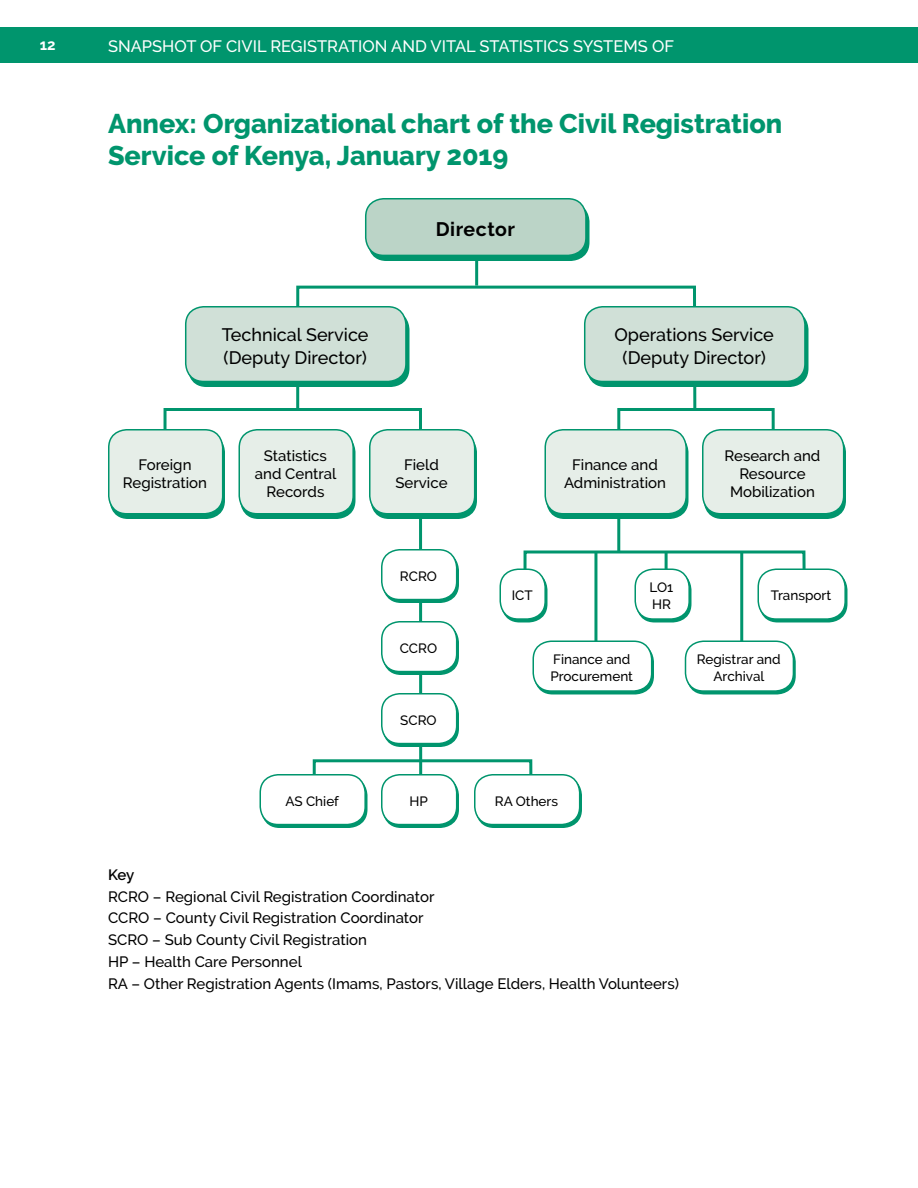
<style>
.page{position:relative;width:918px;height:1188px;background:#fff}
.page>*{position:absolute;margin:0;border:0;box-sizing:border-box;transform-origin:0 0}
.t1{font:800 27px/31.5px "Raleway";color:#00956d}
.t2{font:700 19.5px "Raleway";letter-spacing:.03em;color:#000}
.t3{font:500 18px/22.5px "Raleway";color:#000}
.t4{font:500 16.5px "Raleway";color:#fff}
.P_org_chart{font:500 15px "Raleway";color:#000}
.Org_chart_medium{font:500 15px/18px "Raleway";color:#000;text-align:center}
.P_org_chart-2{font:600 15px "Raleway";color:#000}
.t5{font:700 15px "Raleway";color:#fff}
.P_org_chart_smaller{font:500 13.5px/16.5px "Raleway";color:#000}
</style>
<div class="page">
<div style="left:0;top:27px;width:918px;height:36px;background:#00956d"></div>
<hr style="left:740px;top:553px;width:3px;height:111px;background:#00956d">
<hr style="left:594px;top:553px;width:3px;height:111px;background:#00956d">
<svg style="left:424px;top:759px;width:109px;height:53px"></svg>
<svg style="left:523px;top:408px;width:283px;height:181px"></svg>
<svg style="left:163px;top:408px;width:261px;height:404px"></svg>
<svg style="left:295px;top:284px;width:403px;height:129px"></svg>
<div style="left:189px;top:312px;width:220px;height:74px;background:#00956d;border-radius:18px"></div>
<div style="left:188px;top:311px;width:222px;height:76px;border:2px solid #00956d;border-radius:18px"></div>
<div style="left:369px;top:204px;width:220px;height:56px;background:#00956d;border-radius:18px"></div>
<div style="left:368px;top:203px;width:222px;height:58px;border:2px solid #00956d;border-radius:18px"></div>
<div style="left:588px;top:312px;width:220px;height:74px;background:#00956d;border-radius:18px"></div>
<div style="left:587px;top:311px;width:222px;height:76px;border:2px solid #00956d;border-radius:18px"></div>
<div style="left:110px;top:434px;width:114px;height:84px;background:#00956d;border-radius:18px"></div>
<div style="left:110px;top:434px;width:115px;height:85px;border:2px solid #00956d;border-radius:18px"></div>
<div style="left:241px;top:434px;width:114px;height:84px;background:#00956d;border-radius:18px"></div>
<div style="left:240px;top:434px;width:116px;height:85px;border:2px solid #00956d;border-radius:18px"></div>
<div style="left:371px;top:434px;width:105px;height:84px;background:#00956d;border-radius:18px"></div>
<div style="left:371px;top:434px;width:106px;height:85px;border:2px solid #00956d;border-radius:18px"></div>
<div style="left:383px;top:552px;width:76px;height:51px;border:2px solid #00956d;border-radius:18px"></div>
<div style="left:383px;top:624px;width:76px;height:51px;border:2px solid #00956d;border-radius:18px"></div>
<div style="left:383px;top:696px;width:76px;height:51px;border:2px solid #00956d;border-radius:18px"></div>
<div style="left:383px;top:777px;width:76px;height:51px;border:2px solid #00956d;border-radius:18px"></div>
<div style="left:476px;top:777px;width:106px;height:51px;border:2px solid #00956d;border-radius:18px"></div>
<div style="left:261px;top:777px;width:107px;height:51px;border:2px solid #00956d;border-radius:18px"></div>
<div style="left:547px;top:434px;width:141px;height:84px;background:#00956d;border-radius:18px"></div>
<div style="left:546px;top:434px;width:142px;height:85px;border:2px solid #00956d;border-radius:18px"></div>
<div style="left:704px;top:434px;width:141px;height:84px;background:#00956d;border-radius:18px"></div>
<div style="left:704px;top:434px;width:142px;height:85px;border:2px solid #00956d;border-radius:18px"></div>
<hr style="left:475px;top:237px;width:3px;height:49px;background:#00956d">
<div style="left:186px;top:307px;width:220px;height:74px;background:#d0e0d7;border-radius:18px"></div>
<div style="left:185px;top:306px;width:222px;height:76px;border:2px solid #00956d;border-radius:18px"></div>
<div style="left:366px;top:199px;width:220px;height:56px;background:#bbd4c7;border-radius:18px"></div>
<div style="left:365px;top:198px;width:222px;height:58px;border:2px solid #00956d;border-radius:18px"></div>
<div style="left:585px;top:307px;width:220px;height:74px;background:#d0e0d7;border-radius:18px"></div>
<div style="left:584px;top:306px;width:222px;height:76px;border:2px solid #00956d;border-radius:18px"></div>
<div style="left:109px;top:430px;width:114px;height:84px;background:#e6eee8;border-radius:18px"></div>
<div style="left:108px;top:429px;width:115px;height:85px;border:2px solid #00956d;border-radius:18px"></div>
<div style="left:239px;top:430px;width:114px;height:84px;background:#e6eee8;border-radius:18px"></div>
<div style="left:238px;top:429px;width:116px;height:85px;border:2px solid #00956d;border-radius:18px"></div>
<div style="left:370px;top:430px;width:105px;height:84px;background:#e6eee8;border-radius:18px"></div>
<div style="left:369px;top:429px;width:106px;height:85px;border:2px solid #00956d;border-radius:18px"></div>
<div style="left:382px;top:550px;width:75px;height:50px;background:#fff;border-radius:18px"></div>
<div style="left:381px;top:549px;width:76px;height:51px;border:2px solid #00956d;border-radius:18px"></div>
<div style="left:534px;top:643px;width:120px;height:51px;border:2px solid #00956d;border-radius:18px"></div>
<div style="left:533px;top:641px;width:119px;height:50px;background:#fff;border-radius:18px"></div>
<div style="left:532px;top:640px;width:120px;height:52px;border:2px solid #00956d;border-radius:18px"></div>
<div style="left:501px;top:571px;width:46px;height:51px;border:2px solid #00956d;border-radius:18px"></div>
<div style="left:500px;top:569px;width:45px;height:50px;background:#fff;border-radius:18px"></div>
<div style="left:500px;top:568px;width:46px;height:52px;border:2px solid #00956d;border-radius:18px"></div>
<div style="left:686px;top:643px;width:110px;height:51px;border:2px solid #00956d;border-radius:18px"></div>
<div style="left:686px;top:641px;width:107px;height:50px;background:#fff;border-radius:18px"></div>
<div style="left:685px;top:640px;width:109px;height:52px;border:2px solid #00956d;border-radius:18px"></div>
<div style="left:636px;top:571px;width:55px;height:51px;border:2px solid #00956d;border-radius:18px"></div>
<div style="left:635px;top:569px;width:54px;height:50px;background:#fff;border-radius:18px"></div>
<div style="left:634px;top:568px;width:56px;height:52px;border:2px solid #00956d;border-radius:18px"></div>
<div style="left:759px;top:571px;width:88px;height:51px;border:2px solid #00956d;border-radius:18px"></div>
<div style="left:758px;top:569px;width:87px;height:50px;background:#fff;border-radius:18px"></div>
<div style="left:758px;top:568px;width:88px;height:52px;border:2px solid #00956d;border-radius:18px"></div>
<div style="left:382px;top:622px;width:75px;height:50px;background:#fff;border-radius:18px"></div>
<div style="left:381px;top:621px;width:76px;height:51px;border:2px solid #00956d;border-radius:18px"></div>
<div style="left:382px;top:694px;width:75px;height:50px;background:#fff;border-radius:18px"></div>
<div style="left:381px;top:693px;width:76px;height:51px;border:2px solid #00956d;border-radius:18px"></div>
<div style="left:382px;top:775px;width:75px;height:50px;background:#fff;border-radius:18px"></div>
<div style="left:381px;top:774px;width:76px;height:51px;border:2px solid #00956d;border-radius:18px"></div>
<div style="left:475px;top:775px;width:105px;height:50px;background:#fff;border-radius:18px"></div>
<div style="left:474px;top:774px;width:106px;height:51px;border:2px solid #00956d;border-radius:18px"></div>
<div style="left:260px;top:775px;width:105px;height:50px;background:#fff;border-radius:18px"></div>
<div style="left:260px;top:774px;width:106px;height:51px;border:2px solid #00956d;border-radius:18px"></div>
<div style="left:545px;top:430px;width:141px;height:84px;background:#e6eee8;border-radius:18px"></div>
<div style="left:544px;top:429px;width:143px;height:85px;border:2px solid #00956d;border-radius:18px"></div>
<div style="left:703px;top:430px;width:141px;height:84px;background:#e6eee8;border-radius:18px"></div>
<div style="left:702px;top:429px;width:142px;height:85px;border:2px solid #00956d;border-radius:18px"></div>
<p class="t5" style="left:40px;top:36px;width:17px">12</p>
<p class="t4" style="left:108px;top:36px;width:567px">SNAPSHOT OF CIVIL REGISTRATION AND VITAL STATISTICS SYSTEMS OF</p>
<h2 class="t1" style="left:108px;top:108px;width:676px">Annex: Organizational chart of the Civil Registration<br>Service of Kenya, January 2019</h2>
<p class="t2" style="left:436px;top:218px;width:81px">Director</p>
<p class="t3" style="left:222px;top:324px;width:148px">Technical Service (Deputy Director)</p>
<p class="Org_chart_medium" style="left:123px;top:456px;width:86px">Foreign<br>Registration</p>
<p class="Org_chart_medium" style="left:255px;top:447px;width:83px">Statistics and Central<br>Records</p>
<p class="Org_chart_medium" style="left:395px;top:456px;width:54px">Field<br>Service</p>
<p class="P_org_chart_smaller" style="left:400px;top:568px;width:39px">RCRO</p>
<p class="P_org_chart_smaller" style="left:400px;top:640px;width:39px">CCRO</p>
<p class="P_org_chart_smaller" style="left:400px;top:712px;width:38px">SCRO</p>
<p class="t3" style="left:614px;top:324px;width:161px;text-align:center">Operations Service (Deputy Director)</p>
<p class="Org_chart_medium" style="left:564px;top:456px;width:103px">Finance and<br>Administration</p>
<p class="Org_chart_medium" style="left:725px;top:447px;width:97px">Research and<br>Resource<br>Mobilization</p>
<p class="P_org_chart_smaller" style="left:512px;top:587px;width:23px">ICT</p>
<p class="P_org_chart_smaller" style="left:650px;top:579px;width:25px">LO1<br>HR</p>
<p class="P_org_chart_smaller" style="left:771px;top:587px;width:62px">Transport</p>
<p class="P_org_chart_smaller" style="left:550px;top:651px;width:84px">Finance and<br>Procurement</p>
<p class="P_org_chart_smaller" style="left:697px;top:651px;width:85px;text-align:center">Registrar and<br>Archival</p>
<p class="P_org_chart_smaller" style="left:285px;top:793px;width:55px">AS Chief</p>
<p class="P_org_chart_smaller" style="left:409px;top:793px;width:20px">HP</p>
<p class="P_org_chart_smaller" style="left:495px;top:793px;width:65px">RA Others</p>
<p class="P_org_chart-2" style="left:108px;top:866px;width:28px">Key</p>
<p class="P_org_chart" style="left:108px;top:888px;width:328px">RCRO – Regional Civil Registration Coordinator</p>
<p class="P_org_chart" style="left:108px;top:909px;width:317px">CCRO – County Civil Registration Coordinator</p>
<p class="P_org_chart" style="left:108px;top:931px;width:260px">SCRO – Sub County Civil Registration</p>
<p class="P_org_chart" style="left:108px;top:953px;width:195px">HP – Health Care Personnel</p>
<p class="P_org_chart" style="left:108px;top:975px;width:573px">RA – Other Registration Agents (Imams, Pastors, Village Elders, Health Volunteers)</p>
</div>
